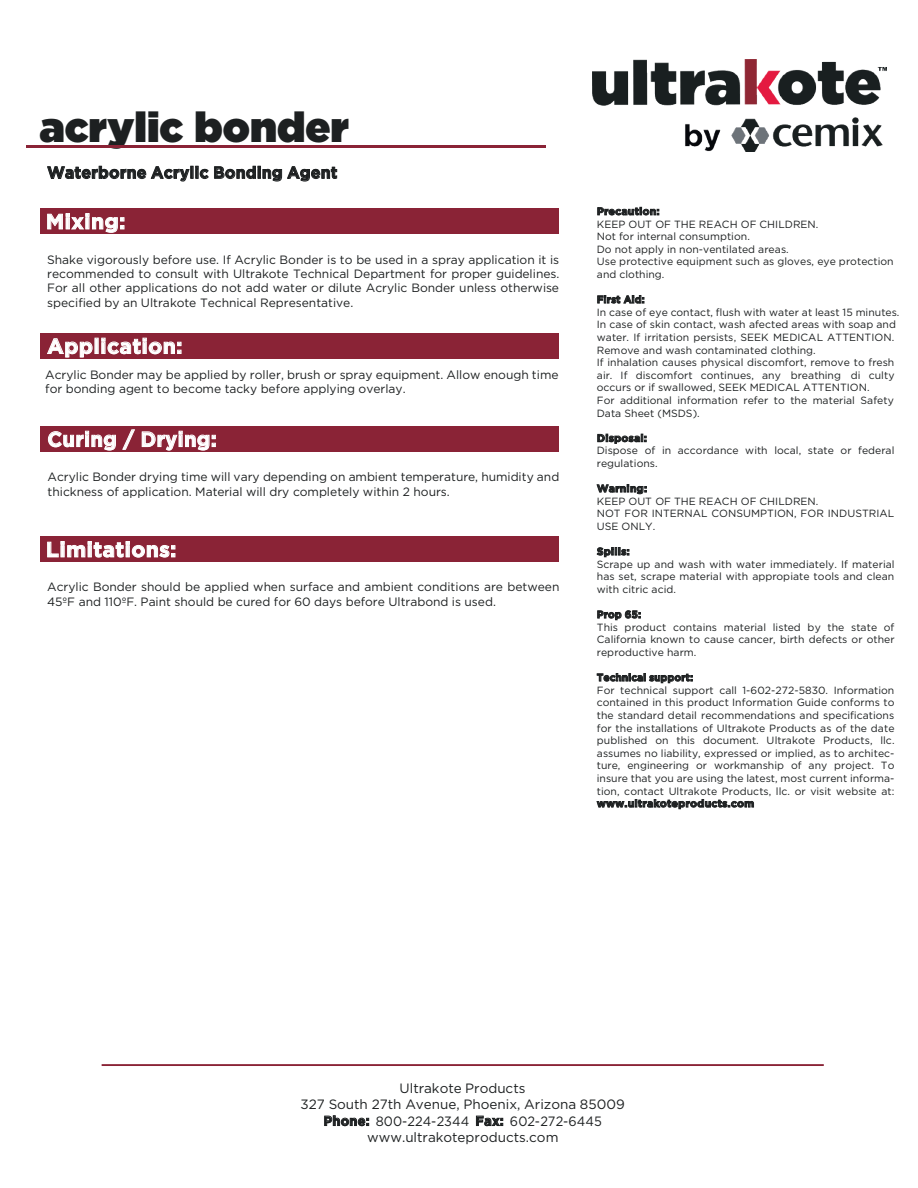
<style>
.page{position:relative;width:918px;height:1188px;background:#fff}
.page>*{position:absolute;margin:0;border:0;box-sizing:border-box;transform-origin:0 0}
.t1{font:900 42px "Gotham";color:#1d2021}
.t2{font:700 21px "Gotham";letter-spacing:.02em;color:#fff}
.t3{font:700 21px "Gotham";letter-spacing:.02em;color:#fff;scale:.95 1}
.t4{font:700 16.5px "Gotham";letter-spacing:.015em;color:#1d2021;scale:.96 1}
.t5{font:13.5px/16.2px "Gotham";color:#1d2021;text-align:center}
.t6{font:12px/14.4px "Gotham";letter-spacing:-.005em;color:#1d2021}
.t7{font:10.5px/12.6px "Gotham";color:#1d2021}
.t8{font:700 10.5px "Gotham";letter-spacing:.02em;color:#1d2021}
.t9{font:700 10.5px "Gotham";letter-spacing:.02em;color:#1d2021;scale:.96 1}
.s1{font-weight:700}
</style>
<div class="page">
<hr style="left:26px;top:145px;width:519px;height:2px;background:#8a2336">
<svg style="left:47px;top:166px;width:290px;height:16px"></svg>
<hr style="left:102px;top:1064px;width:722px;height:2px;background:#8a2336">
<svg style="left:324px;top:1115px;width:45px;height:11px"></svg>
<svg style="left:476px;top:1116px;width:27px;height:10px"></svg>
<img style="left:593px;top:60px;width:293px;height:92px">
<div style="left:40px;top:209px;width:518px;height:25px;background:#8a2336"></div>
<svg style="left:47px;top:213px;width:77px;height:20px"></svg>
<div style="left:40px;top:333px;width:519px;height:26px;background:#8a2336"></div>
<svg style="left:47px;top:338px;width:46px;height:19px"></svg>
<svg style="left:101px;top:338px;width:80px;height:16px"></svg>
<div style="left:40px;top:426px;width:519px;height:26px;background:#8a2336"></div>
<svg style="left:48px;top:431px;width:68px;height:20px"></svg>
<svg style="left:122px;top:429px;width:13px;height:21px"></svg>
<svg style="left:142px;top:431px;width:74px;height:20px"></svg>
<div style="left:40px;top:537px;width:518px;height:25px;background:#8a2336"></div>
<svg style="left:47px;top:541px;width:128px;height:17px"></svg>
<svg style="left:597px;top:207px;width:62px;height:8px"></svg>
<svg style="left:597px;top:295px;width:47px;height:9px"></svg>
<svg style="left:597px;top:434px;width:49px;height:10px"></svg>
<svg style="left:597px;top:484px;width:50px;height:10px"></svg>
<svg style="left:597px;top:547px;width:32px;height:10px"></svg>
<svg style="left:597px;top:610px;width:44px;height:10px"></svg>
<svg style="left:597px;top:673px;width:96px;height:10px"></svg>
<svg style="left:597px;top:799px;width:157px;height:10px"></svg>
<h1 class="t1" style="left:39px;top:97px;width:311px">acrylic bonder</h1>
<h3 class="t4" style="left:47px;top:162px;width:304px">Waterborne Acrylic Bonding Agent</h3>
<h2 class="t2" style="left:46px;top:208px;width:81px">Mixing:</h2>
<p class="t6" style="left:47px;top:252px;width:514px;text-align:justify">Shake vigorously before use. If Acrylic Bonder is to be used in a spray application it is recommended to consult with Ultrakote Technical Department for proper guidelines.<br>For all other applications do not add water or dilute Acrylic Bonder unless otherwise specified by an Ultrakote Technical Representative.</p>
<h2 class="t2" style="left:47px;top:332px;width:137px">Application:</h2>
<p class="t6" style="left:45px;top:367px;width:515px">Acrylic Bonder may be applied by roller, brush or spray equipment. Allow enough time for bonding agent to become tacky before applying overlay.</p>
<h2 class="t3" style="left:47px;top:425px;width:180px">Curing / Drying:</h2>
<p class="t6" style="left:48px;top:469px;width:513px">Acrylic Bonder drying time will vary depending on ambient temperature, humidity and thickness of application. Material will dry completely within 2 hours.</p>
<h2 class="t2" style="left:46px;top:536px;width:132px">Limitations:</h2>
<p class="t6" style="left:47px;top:580px;width:514px">Acrylic Bonder should be applied when surface and ambient conditions are between<br>45ºF and 110ºF. Paint should be cured for 60 days before Ultrabond is used.</p>
<p class="t8" style="left:597px;top:204px;width:64px">Precaution:</p>
<p class="t7" style="left:597px;top:217px;width:298px">KEEP OUT OF THE REACH OF CHILDREN.<br>Not for internal consumption.<br>Do not apply in non-ventilated areas.<br>Use protective equipment such as gloves, eye protection and clothing.</p>
<p class="t9" style="left:597px;top:292px;width:51px">First Aid:</p>
<p class="t7" style="left:597px;top:305px;width:304px">In case of eye contact, flush with water at least 15 minutes.<br>In case of skin contact, wash afected areas with soap and water. If irritation persists, SEEK MEDICAL ATTENTION.<br>Remove and wash contaminated clothing.<br>If inhalation causes physical discomfort, remove to fresh air. If discomfort continues, any breathing di culty occurs or if swallowed, SEEK MEDICAL ATTENTION.<br>For additional information refer to the material Safety Data Sheet (MSDS).</p>
<p class="t8" style="left:597px;top:431px;width:52px">Disposal:</p>
<p class="t7" style="left:597px;top:444px;width:299px">Dispose of in accordance with local, state or federal regulations.</p>
<p class="t8" style="left:597px;top:481px;width:52px">Warning:</p>
<p class="t7" style="left:597px;top:494px;width:299px">KEEP OUT OF THE REACH OF CHILDREN.<br>NOT FOR INTERNAL CONSUMPTION, FOR INDUSTRIAL<br>USE ONLY.</p>
<p class="t8" style="left:597px;top:544px;width:34px">Spills:</p>
<p class="t7" style="left:597px;top:557px;width:299px;text-align:justify">Scrape up and wash with water immediately. If material has set, scrape material with appropiate tools and clean with citric acid.</p>
<p class="t9" style="left:597px;top:607px;width:48px">Prop 65:</p>
<p class="t7" style="left:597px;top:620px;width:299px;text-align:justify">This product contains material listed by the state of California known to cause cancer, birth defects or other reproductive harm.</p>
<p class="t9" style="left:597px;top:670px;width:102px">Technical support:</p>
<p class="t7" style="left:597px;top:683px;width:299px;text-align:justify">For technical support call 1-602-272-5830. Information contained in this product Information Guide conforms to the standard detail recommendations and specifications for the installations of Ultrakote Products as of the date published on this document. Ultrakote Products, llc. assumes no liability, expressed or implied, as to architec&shy;ture, engineering or workmanship of any project. To insure that you are using the latest, most current informa&shy;tion, contact Ultrakote Products, llc. or visit website at:</p>
<p class="t8" style="left:597px;top:796px;width:159px">www.ultrakoteproducts.com</p>
<p class="t5" style="left:300px;top:1080px;width:326px">Ultrakote Products<br>327 South 27th Avenue, Phoenix, Arizona 85009<br><span class="s1">Phone:</span> 800-224-2344 <span class="s1">Fax:</span> 602-272-6445 www.ultrakoteproducts.com</p>
</div>
